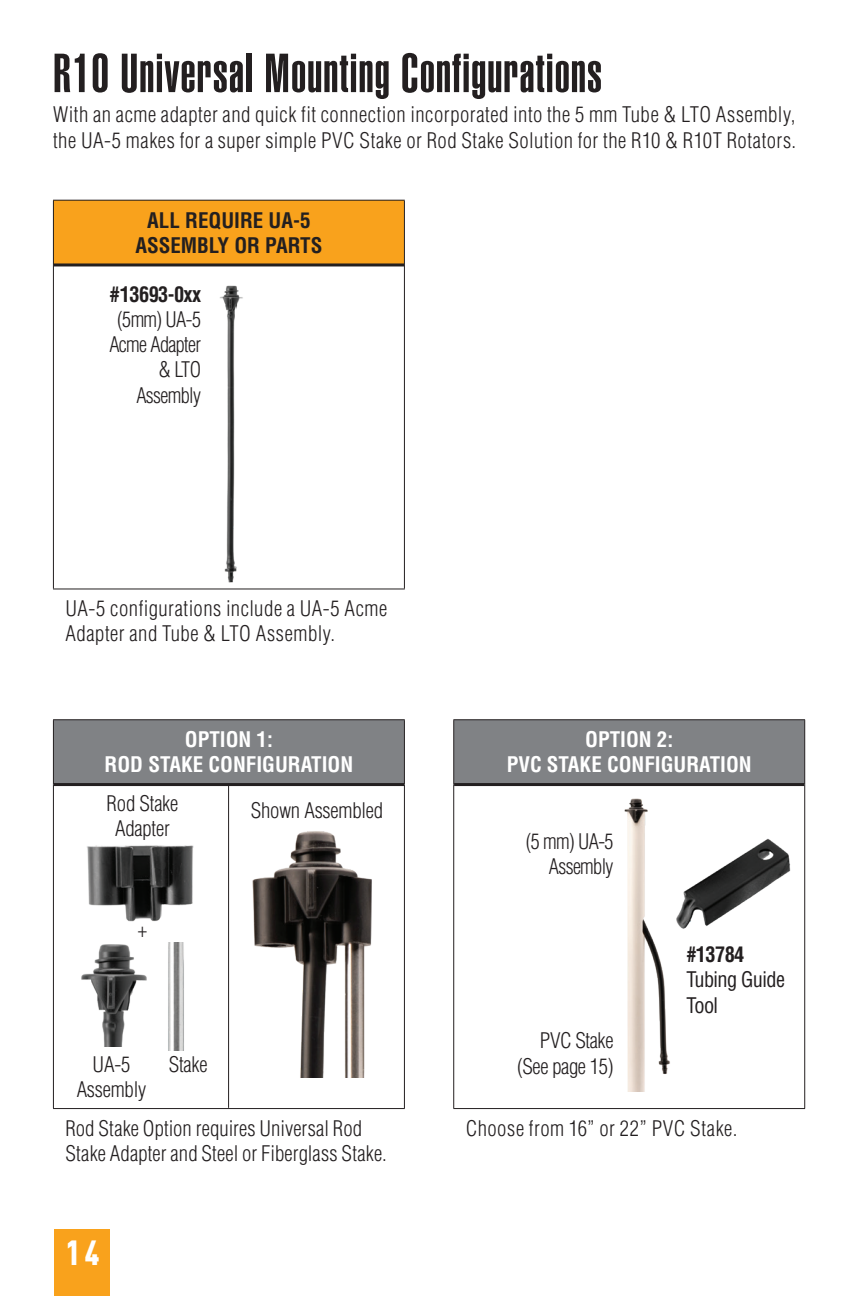
<style>
.page{position:relative;width:864px;height:1296px;background:#fff}
.page>*{position:absolute;margin:0;border:0;box-sizing:border-box;transform-origin:0 0}
.t1{font:54px "Helvetica LT Std Ultra Comp";letter-spacing:.02em;color:#231f20}
.t2{font:900 condensed 34.5px "DIN Pro";color:#fff}
.Product_Name{font:300 condensed 21px/25.2px "Helvetica LT Std";letter-spacing:.015em;color:#231f20}
.t3{font:700 condensed 21px "Helvetica LT Std";color:#fff}
.Product_Name-2{font:300 condensed 21px/25.2px "Helvetica LT Std";letter-spacing:-.03em;color:#231f20;text-align:right}
.Product_Name-3{font:300 condensed 21px "Helvetica LT Std";letter-spacing:-.01em;color:#231f20}
.Product_Name-4{font:700 condensed 21px "Helvetica LT Std";color:#231f20}
.Product_Name-5{font:300 condensed 21px "Helvetica LT Std";letter-spacing:-.02em;color:#231f20}
.Product_Name-6{font:condensed 21px "Helvetica LT Std";letter-spacing:-.03em;color:#231f20}
.Product_Name-7{font:700 condensed 21px "Helvetica LT Std";letter-spacing:-.03em;color:#231f20}
</style>
<div class="page">
<hr style="left:228px;top:782px;width:1px;height:326px;background:#231f20">
<img style="left:168px;top:942px;width:16px;height:109px">
<img style="left:87px;top:845px;width:103px;height:77px">
<img style="left:692px;top:825px;width:114px;height:121px">
<img style="left:190px;top:799px;width:265px;height:278px">
<img style="left:81px;top:942px;width:89px;height:105px">
<img style="left:197px;top:322px;width:65px;height:268px">
<img style="left:219px;top:285px;width:24px;height:37px">
<img style="left:624px;top:798px;width:68px;height:294px">
<div style="left:54px;top:720px;width:750px;height:63px;background:#808285"></div>
<div style="left:404px;top:720px;width:50px;height:65px;background:#fff"></div>
<div style="left:404px;top:785px;width:50px;height:324px;background:#fff"></div>
<hr style="left:53px;top:720px;width:1px;height:65px;background:#231f20">
<hr style="left:404px;top:720px;width:1px;height:65px;background:#231f20">
<hr style="left:453px;top:720px;width:1px;height:65px;background:#231f20">
<hr style="left:804px;top:720px;width:1px;height:65px;background:#231f20">
<hr style="left:53px;top:785px;width:1px;height:323px;background:#231f20">
<hr style="left:404px;top:785px;width:1px;height:323px;background:#231f20">
<hr style="left:453px;top:785px;width:1px;height:323px;background:#231f20">
<hr style="left:804px;top:785px;width:1px;height:323px;background:#231f20">
<hr style="left:453px;top:1108px;width:352px;height:1px;background:#231f20">
<hr style="left:54px;top:783px;width:350px;height:3px;background:#231f20">
<hr style="left:454px;top:783px;width:350px;height:3px;background:#231f20">
<hr style="left:53px;top:719px;width:352px;height:1px;background:#231f20">
<hr style="left:453px;top:719px;width:352px;height:1px;background:#231f20">
<hr style="left:53px;top:1108px;width:352px;height:1px;background:#231f20">
<div style="left:53px;top:200px;width:351px;height:65px;background:#f9a21c"></div>
<hr style="left:53px;top:201px;width:1px;height:64px;background:#231f20">
<hr style="left:404px;top:201px;width:1px;height:64px;background:#231f20">
<hr style="left:53px;top:265px;width:1px;height:324px;background:#231f20">
<hr style="left:404px;top:265px;width:1px;height:324px;background:#231f20">
<hr style="left:54px;top:263px;width:350px;height:3px;background:#231f20">
<hr style="left:53px;top:200px;width:352px;height:1px;background:#231f20">
<hr style="left:53px;top:588px;width:352px;height:1px;background:#231f20">
<div style="left:54px;top:1229px;width:56px;height:67px;background:#f9a21c"></div>
<p class="t1" style="left:53px;top:42px;width:550px">R10 Universal Mounting Configurations</p>
<p class="Product_Name" style="left:53px;top:102px;width:745px">With an acme adapter and quick fit connection incorporated into the 5 mm Tube &amp; LTO Assembly, the UA-5 makes for a super simple PVC Stake or Rod Stake Solution for the R10 &amp; R10T Rotators.</p>
<p class="Product_Name-4" style="left:147px;top:207px;width:165px">ALL REQUIRE UA-5</p>
<p class="Product_Name-4" style="left:135px;top:232px;width:189px">ASSEMBLY OR PARTS</p>
<p class="Product_Name-7" style="left:109px;top:281px;width:93px">#13693-0xx</p>
<p class="Product_Name-2" style="left:109px;top:307px;width:93px">(5mm) UA-5<br>Acme Adapter &amp; LTO</p>
<p class="Product_Name-2" style="left:136px;top:382px;width:66px">Assembly</p>
<p class="Product_Name" style="left:65px;top:596px;width:323px">UA-5 configurations include a UA-5 Acme<br>Adapter and Tube &amp; LTO Assembly.</p>
<p class="t3" style="left:185px;top:726px;width:90px">OPTION 1:</p>
<p class="t3" style="left:105px;top:751px;width:250px">ROD STAKE CONFIGURATION</p>
<p class="Product_Name-3" style="left:107px;top:790px;width:73px">Rod Stake</p>
<p class="Product_Name-3" style="left:115px;top:815px;width:56px">Adapter</p>
<p class="Product_Name" style="left:138px;top:916px;width:11px">+</p>
<p class="Product_Name-3" style="left:251px;top:797px;width:134px">Shown Assembled</p>
<p class="t3" style="left:585px;top:726px;width:90px">OPTION 2:</p>
<p class="t3" style="left:507px;top:751px;width:247px">PVC STAKE CONFIGURATION</p>
<p class="Product_Name" style="left:526px;top:828px;width:89px">(5 mm) UA-5</p>
<p class="Product_Name-2" style="left:549px;top:854px;width:66px">Assembly</p>
<p class="Product_Name-5" style="left:540px;top:1028px;width:75px">PVC Stake</p>
<p class="Product_Name-4" style="left:686px;top:941px;width:60px">#13784</p>
<p class="Product_Name-6" style="left:686px;top:967px;width:100px">Tubing Guide</p>
<p class="Product_Name-6" style="left:686px;top:992px;width:33px">Tool</p>
<p class="Product_Name" style="left:169px;top:1052px;width:40px">Stake</p>
<p class="Product_Name" style="left:93px;top:1052px;width:39px">UA-5</p>
<p class="Product_Name-5" style="left:517px;top:1053px;width:98px">(See page 15)</p>
<p class="Product_Name-3" style="left:77px;top:1077px;width:71px">Assembly</p>
<p class="Product_Name" style="left:65px;top:1115px;width:323px">Rod Stake Option requires Universal Rod<br>Stake Adapter and Steel or Fiberglass Stake.</p>
<p class="Product_Name" style="left:466px;top:1115px;width:273px">Choose from 16” or 22” PVC Stake.</p>
<p class="t2" style="left:66px;top:1225px;width:36px">14</p>
</div>
